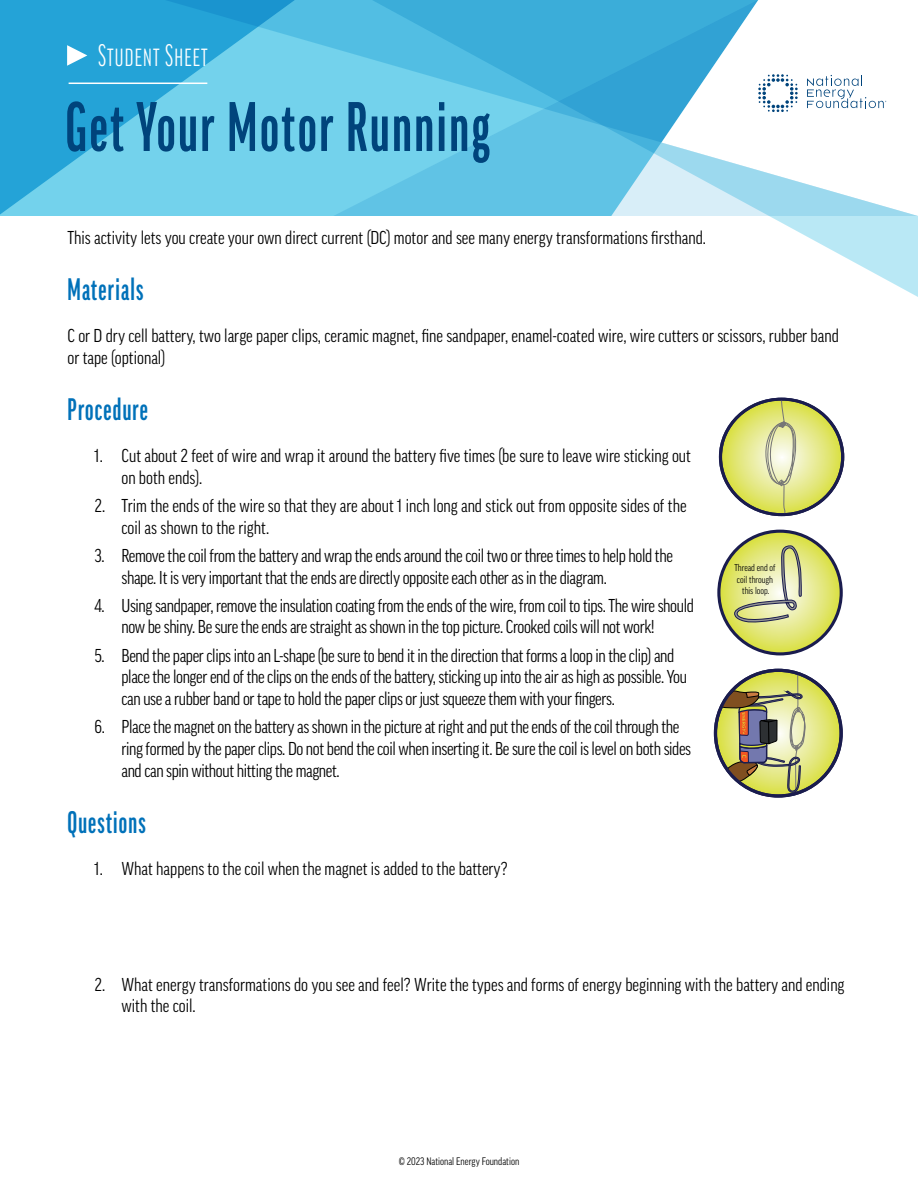
<style>
.page{position:relative;width:918px;height:1188px;background:#fff}
.page>*{position:absolute;margin:0;border:0;box-sizing:border-box;transform-origin:0 0}
.t1{font:700 67.5px "Good Pro Comp";letter-spacing:.04em;color:#00447c}
.t2{font:700 30px "Good Pro Comp";letter-spacing:.04em;color:#0071b9}
.t3{font:30px "Good Pro Comp";letter-spacing:.04em;color:#fff}
.t4{font:condensed 18px/21.6px "Good Pro";letter-spacing:-.02em;color:#000}
.t5{font:condensed 18px/21.6px "Good Pro";color:#000}
.t6{font:condensed 10.5px "Good Pro";color:#000}
.t7{font:condensed 9.45px/11.4px "Good Pro";color:#000;text-align:center}
</style>
<div class="page">
<svg style="left:769px;top:216px;width:149px;height:81px"></svg>
<svg style="left:0;top:0;width:165px;height:214px;background:#3ab0dc"></svg>
<svg style="left:165px;top:0;width:497px;height:216px;background:#5cc2e4"></svg>
<svg style="left:67px;top:45px;width:20px;height:21px"></svg>
<hr style="left:69px;top:83px;width:138px;height:1px;background:#fff">
<svg style="left:662px;top:0;width:256px;height:216px"></svg>
<svg style="left:758px;top:74px;width:40px;height:38px"></svg>
<svg style="left:807px;top:75px;width:79px;height:33px"></svg>
<img style="left:717px;top:529px;width:126px;height:127px">
<svg style="left:719px;top:531px;width:122px;height:123px;background:#d3d869"></svg>
<div style="left:717px;top:530px;width:126px;height:125px;border:3px solid #1a1c4e;border-radius:50%"></div>
<svg style="left:734px;top:545px;width:68px;height:78px;background:#d0d397"></svg>
<img style="left:713px;top:675px;width:130px;height:117px">
<svg style="left:715px;top:670px;width:126px;height:126px;background:#c9cd68"></svg>
<svg style="left:721px;top:668px;width:85px;height:130px;background:#b2ae80"></svg>
<svg style="left:720px;top:397px;width:123px;height:118px"></svg>
<div style="left:719px;top:398px;width:125px;height:118px;border:3px solid #1a1c4e;border-radius:50%"></div>
<h2 class="t3" style="left:98px;top:38px;width:111px">Student Sheet</h2>
<h1 class="t1" style="left:65px;top:89px;width:426px">Get Your Motor Running</h1>
<p class="t5" style="left:68px;top:227px;width:640px">This activity lets you create your own direct current (DC) motor and see many energy transformations firsthand.</p>
<h2 class="t2" style="left:68px;top:273px;width:78px">Materials</h2>
<p class="t5" style="left:68px;top:325px;width:773px">C or D dry cell battery, two large paper clips, ceramic magnet, fine sandpaper, enamel-coated wire, wire cutters or scissors, rubber band or tape (optional)</p>
<h2 class="t2" style="left:68px;top:393px;width:82px">Procedure</h2>
<p class="t5" style="left:122px;top:445px;width:571px;text-indent:-27px">1. Cut about 2 feet of wire and wrap it around the battery five times (be sure to leave wire sticking out on both ends).</p>
<p class="t5" style="left:122px;top:495px;width:567px;text-indent:-27px">2. Trim the ends of the wire so that they are about 1 inch long and stick out from opposite sides of the coil as shown to the right.</p>
<p class="t4" style="left:122px;top:545px;width:553px;text-indent:-27px">3. Remove the coil from the battery and wrap the ends around the coil two or three times to help hold the shape. It is very important that the ends are directly opposite each other as in the diagram.</p>
<p class="t4" style="left:122px;top:595px;width:574px;text-indent:-27px">4. Using sandpaper, remove the insulation coating from the ends of the wire, from coil to tips. The wire should now be shiny. Be sure the ends are straight as shown in the top picture. Crooked coils will not work!</p>
<p class="t4" style="left:122px;top:645px;width:567px;text-indent:-27px">5. Bend the paper clips into an L-shape (be sure to bend it in the direction that forms a loop in the clip) and place the longer end of the clips on the ends of the battery, sticking up into the air as high as possible. You can use a rubber band or tape to hold the paper clips or just squeeze them with your fingers.</p>
<p class="t4" style="left:122px;top:716px;width:571px;text-indent:-27px">6. Place the magnet on the battery as shown in the picture at right and put the ends of the coil through the ring formed by the paper clips. Do not bend the coil when inserting it. Be sure the coil is level on both sides and can spin without hitting the magnet.</p>
<h2 class="t2" style="left:68px;top:805px;width:80px">Questions</h2>
<p class="t5" style="left:94px;top:857px;width:415px">1. What happens to the coil when the magnet is added to the battery?</p>
<p class="t7" style="left:734px;top:562px;width:43px">Thread end of coil through this loop.</p>
<p class="t5" style="left:122px;top:974px;width:725px;text-indent:-27px">2. What energy transformations do you see and feel? Write the types and forms of energy beginning with the battery and ending with the coil.</p>
<p class="t6" style="left:399px;top:1155px;width:122px">© 2023 National Energy Foundation</p>
</div>
